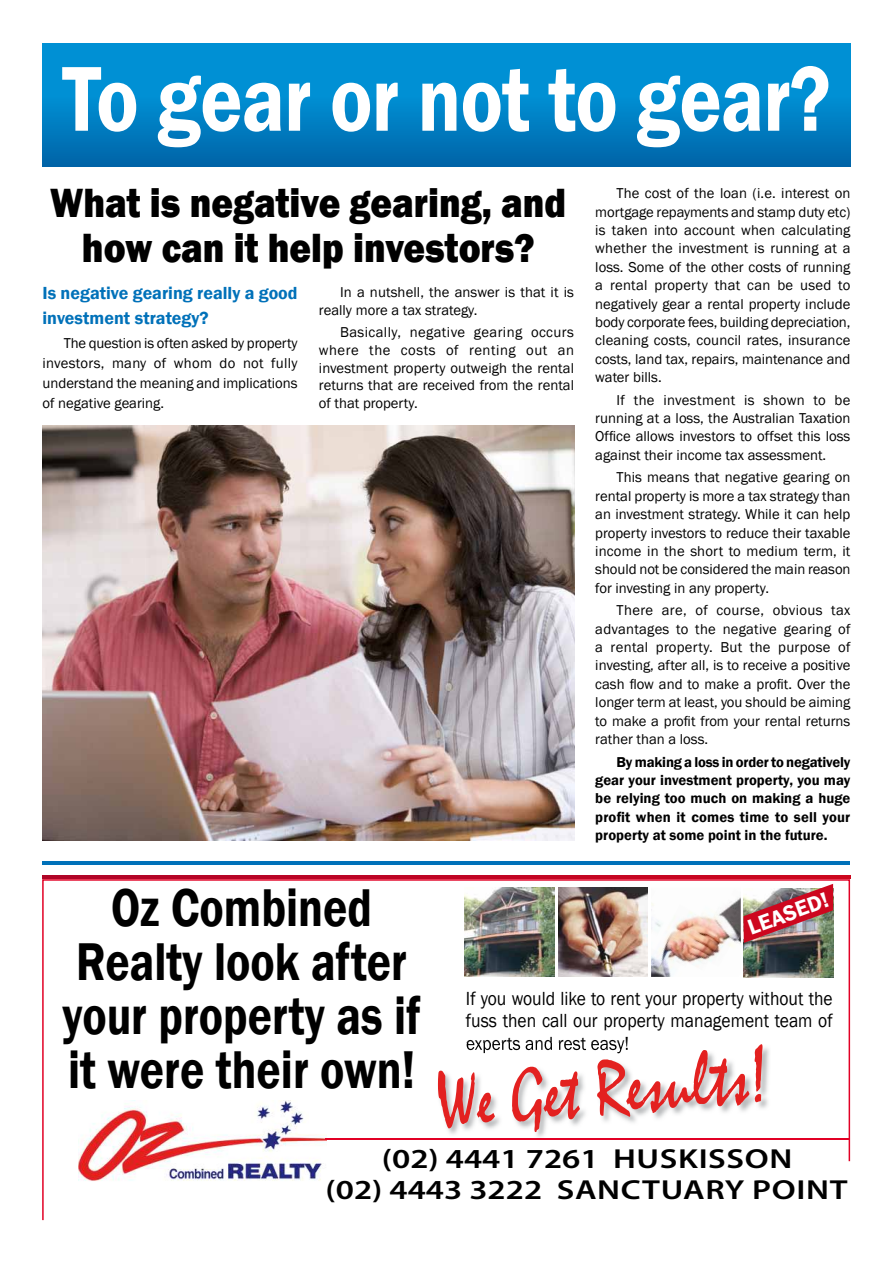
<style>
.page{position:relative;width:893px;height:1263px;background:#fff}
.page>*{position:absolute;margin:0;border:0;box-sizing:border-box;transform-origin:0 0}
.t1{font:600 95.4px "Franklin Gothic";letter-spacing:-.01em;color:#fff;scale:.83 1}
.t2{font:81px "Mistral";color:#e32120;scale:.83 1}
.t3{font:600 54.6px/54px "Franklin Gothic";color:#000;text-align:center;scale:.83 1}
.t4{font:800 42px/45px "Franklin Gothic";color:#000;text-align:center;scale:.88 1}
.t5{font:600 27.6px/30.3px "Myriad Pro";letter-spacing:.02em;color:#000;text-align:center;scale:1.23 1}
.t6{font:600 22.2px "Franklin Gothic";color:#fff}
.t7{font:19.5px/22.5px "Franklin Gothic";color:#000;text-align:justify;scale:.9 1}
.t8{font:600 18px/24.9px "Franklin Gothic";color:#0071b9}
.t9{font:14.7px/18.3px "Franklin Gothic";color:#000;text-align:justify}
.t10{font:600 14.7px/18.3px "Franklin Gothic";color:#000;text-align:justify}
</style>
<div class="page">
<svg style="left:42px;top:878px;width:809px;height:343px"></svg>
<img style="left:558px;top:888px;width:90px;height:89px">
<img style="left:651px;top:888px;width:90px;height:89px">
<img style="left:743px;top:943px;width:90px;height:35px">
<img style="left:743px;top:884px;width:90px;height:59px">
<img style="left:465px;top:888px;width:89px;height:89px">
<img style="left:78px;top:1100px;width:249px;height:82px">
<hr style="left:325px;top:1138px;width:524px;height:2px;background:#e20025">
<img style="left:437px;top:1043px;width:334px;height:95px">
<img style="left:467px;top:1043px;width:162px;height:10px">
<svg style="left:43px;top:875px;width:807px;height:3px;background:#be0523"></svg>
<div style="left:43px;top:43px;width:807px;height:124px;background:linear-gradient(to bottom,#009bdf,#006baf)"></div>
<hr style="left:43px;top:861px;width:807px;height:3px;background:#0071b9">
<img style="left:43px;top:426px;width:531px;height:414px">
<h1 class="t1" style="left:62px;top:40px;width:927px">To gear or not to gear?</h1>
<h3 class="t4" style="left:50px;top:181px;width:588px">What is negative gearing, and how can it help investors?</h3>
<p class="t8" style="left:43px;top:281px;width:257px">Is negative gearing really a good investment strategy?</p>
<p class="t9" style="left:43px;top:334px;width:257px;line-height:20.1px;text-indent:21px">The question is often asked by property investors, many of whom do not fully understand the meaning and implications of negative gearing.</p>
<p class="t9" style="left:319px;top:283px;width:257px;line-height:17.9px;text-indent:21px">In a nutshell, the answer is that it is really more a tax strategy.</p>
<p class="t9" style="left:319px;top:323px;width:257px;line-height:17.9px;text-indent:21px">Basically, negative gearing occurs where the costs of renting out an investment property outweigh the rental returns that are received from the rental of that property.</p>
<p class="t9" style="left:595px;top:184px;width:257px;text-indent:21px">The cost of the loan (i.e. interest on mortgage repayments and stamp duty etc) is taken into account when calculating whether the investment is running at a loss. Some of the other costs of running a rental property that can be used to negatively gear a rental property include body corporate fees, building depreciation, cleaning costs, council rates, insurance costs, land tax, repairs, maintenance and water bills.</p>
<p class="t9" style="left:595px;top:391px;width:257px;text-indent:21px">If the investment is shown to be running at a loss, the Australian Taxation Office allows investors to offset this loss against their income tax assessment.</p>
<p class="t9" style="left:595px;top:469px;width:257px;text-indent:21px">This means that negative gearing on rental property is more a tax strategy than an investment strategy. While it can help property investors to reduce their taxable income in the short to medium term, it should not be considered the main reason for investing in any property.</p>
<p class="t9" style="left:595px;top:601px;width:257px;text-indent:21px">There are, of course, obvious tax advantages to the negative gearing of a rental property. But the purpose of investing, after all, is to receive a positive cash flow and to make a profit. Over the longer term at least, you should be aiming to make a profit from your rental returns rather than a loss.</p>
<p class="t10" style="left:595px;top:753px;width:257px;text-indent:21px">By making a loss in order to negatively gear your investment property, you may be relying too much on making a huge profit when it comes time to sell your property at some point in the future.</p>
<h3 class="t3" style="left:63px;top:881px;width:433px">Oz Combined<br>Realty look after your property as if it were their own!</h3>
<h3 class="t6" style="left:744px;top:915px;width:86px;rotate:-20deg">LEASED!</h3>
<h3 class="t7" style="left:466px;top:987px;width:409px">If you would like to rent your property without the fuss then call our property management team of experts and rest easy!</h3>
<h2 class="t2" style="left:432px;top:1055px;width:403px;rotate:-5deg">We Get Results!</h2>
<h3 class="t5" style="left:326px;top:1143px;width:426px">(02) 4441 7261 HUSKISSON<br>(02) 4443 3222 SANCTUARY POINT</h3>
</div>
